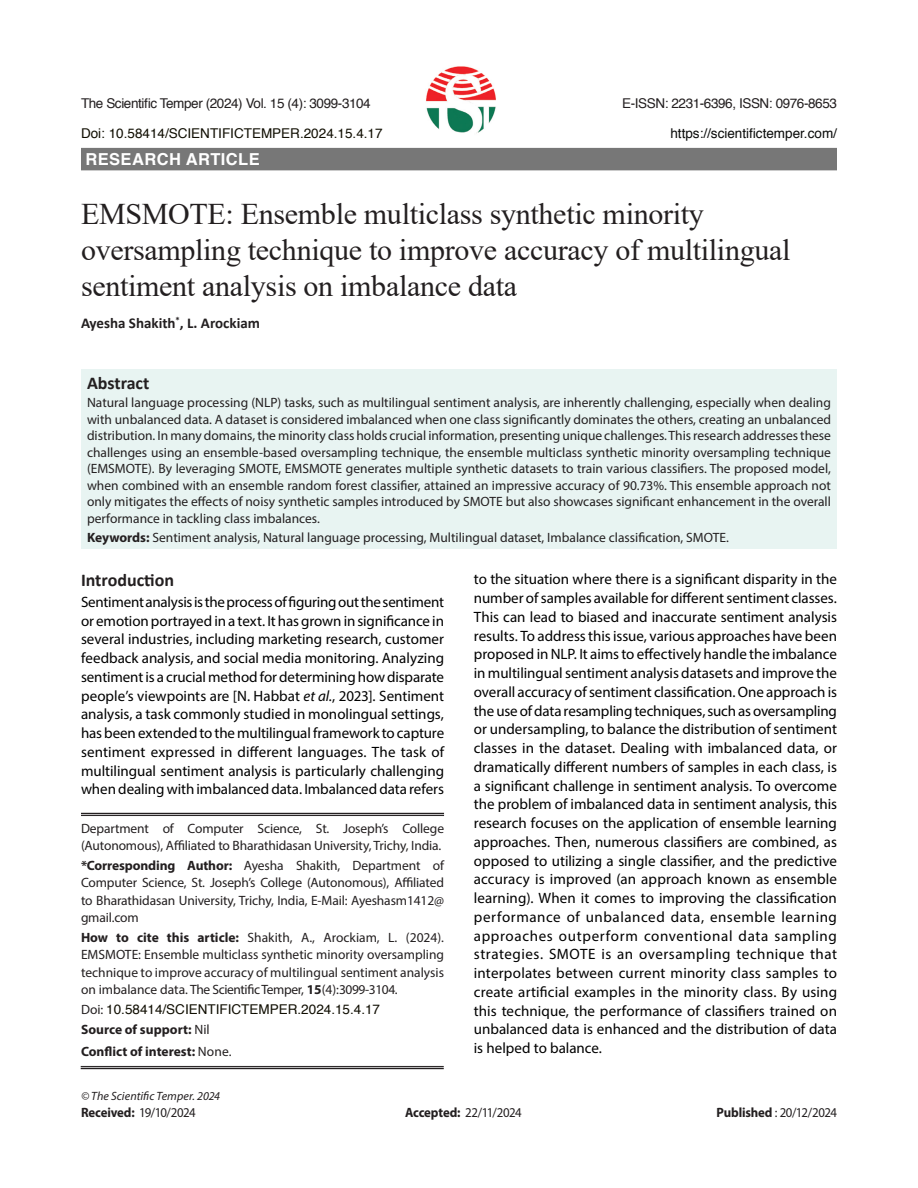
<style>
.page{position:relative;width:918px;height:1188px;background:#fff}
.page>*{position:absolute;margin:0;border:0;box-sizing:border-box;transform-origin:0 0}
.article_head{font:30px/36px "Times New Roman";letter-spacing:-.01em;color:#231f20}
.Sub-Head-1{font:700 18px "Calibri";color:#231f20}
.Subject{font:700 16.5px "Helvetica";letter-spacing:.025em;color:#fff}
.Body_flush{font:15px/18.8px "Myriad Pro";letter-spacing:-.005em;color:#000;text-align:justify}
.author{font:700 15px "Calibri";color:#231f20}
.Abstract{font:13.5px/16.5px "Myriad Pro";color:#231f20;text-align:justify}
.affiliation{font:13.5px/17.2px "Myriad Pro";letter-spacing:-.01em;color:#231f20;text-align:justify}
.Running_Head{font:13.5px "Helvetica";letter-spacing:-.03em;color:#231f20}
.ref{font:13.5px "Myriad Pro";letter-spacing:-.04em;color:#231f20;scale:.95 1}
.affiliation-2{font:700 13.5px "Myriad Pro";color:#231f20}
.affiliation-3{font:13.5px "Helvetica";color:#100e02}
.Running_Head-2{font:13.5px "Helvetica";color:#100e02}
.Running_Head-3{font:13.5px "Helvetica";color:#0a0b0a}
.Bottom_1st_page{font:italic 12px "Myriad Pro";letter-spacing:.005em;color:#231f20}
.s1{font-weight:700}
.s2{font-style:italic}
.s3{font-family:"Myriad Pro";color:#231f20}
.s4{font-weight:400}
</style>
<div class="page">
<div style="left:81px;top:369px;width:756px;height:179px;background:#e8f4f2"></div>
<div style="left:81px;top:148px;width:756px;height:22px;background:#777"></div>
<hr style="left:81px;top:813px;width:363px;height:1px;background:#231f20">
<hr style="left:81px;top:815px;width:363px;height:1px;background:#231f20">
<hr style="left:81px;top:1066px;width:363px;height:1px;background:#231f20">
<hr style="left:81px;top:1068px;width:363px;height:1px;background:#231f20">
<img style="left:426px;top:66px;width:70px;height:68px">
<p class="Running_Head" style="left:81px;top:92px;width:291px">The Scientific Temper (2024) Vol. 15 (4): 3099-3104</p>
<p class="Running_Head" style="left:622px;top:92px;width:216px">E-ISSN: 2231-6396, ISSN: 0976-8653</p>
<p class="Running_Head-2" style="left:81px;top:122px;width:303px">Doi: 10.58414/SCIENTIFICTEMPER.2024.15.4.17</p>
<p class="Running_Head-3" style="left:670px;top:122px;width:168px">https://scientifictemper.com/</p>
<p class="Subject" style="left:86px;top:146px;width:176px">RESEARCH ARTICLE</p>
<p class="article_head" style="left:81px;top:195px;width:711px">EMSMOTE: Ensemble multiclass synthetic minority oversampling technique to improve accuracy of multilingual sentiment analysis on imbalance data</p>
<p class="author" style="left:81px;top:312px;width:181px">Ayesha Shakith<sup>*</sup>, L. Arockiam</p>
<p class="Sub-Head-1" style="left:87px;top:370px;width:64px">Abstract</p>
<p class="Abstract" style="left:87px;top:394px;width:746px">Natural language processing (NLP) tasks, such as multilingual sentiment analysis, are inherently challenging, especially when dealing with unbalanced data. A dataset is considered imbalanced when one class significantly dominates the others, creating an unbalanced distribution. In many domains, the minority class holds crucial information, presenting unique challenges. This research addresses these challenges using an ensemble-based oversampling technique, the ensemble multiclass synthetic minority oversampling technique (EMSMOTE). By leveraging SMOTE, EMSMOTE generates multiple synthetic datasets to train various classifiers. The proposed model, when combined with an ensemble random forest classifier, attained an impressive accuracy of 90.73%. This ensemble approach not only mitigates the effects of noisy synthetic samples introduced by SMOTE but also showcases significant enhancement in the overall performance in tackling class imbalances.</p>
<p class="Abstract" style="left:87px;top:529px;width:643px"><span class="s1">Keywords:</span> Sentiment analysis, Natural language processing, Multilingual dataset, Imbalance classification, SMOTE.</p>
<p class="Sub-Head-1" style="left:81px;top:567px;width:95px">Introduction</p>
<p class="Body_flush" style="left:81px;top:592px;width:365px">Sentiment analysis is the process of figuring out the sentiment or emotion portrayed in a text. It has grown in significance in several industries, including marketing research, customer feedback analysis, and social media monitoring. Analyzing sentiment is a crucial method for determining how disparate people’s viewpoints are [N. Habbat <span class="s2">et al.</span>, 2023]. Sentiment analysis, a task commonly studied in monolingual settings, has been extended to the multilingual framework to capture sentiment expressed in different languages. The task of multilingual sentiment analysis is particularly challenging when dealing with imbalanced data. Imbalanced data refers</p>
<p class="affiliation" style="left:81px;top:819px;width:365px">Department of Computer Science, St. Joseph’s College (Autonomous), Affiliated to Bharathidasan University, Trichy, India.</p>
<p class="affiliation" style="left:81px;top:857px;width:365px"><span class="s1">*Corresponding Author:</span> Ayesha Shakith, Department of Computer Science, St. Joseph’s College (Autonomous), Affiliated to Bharathidasan University, Trichy, India, E-Mail: Ayeshasm1412@ gmail.com</p>
<p class="affiliation" style="left:81px;top:929px;width:365px"><span class="s1">How to cite this article:</span> Shakith, A., Arockiam, L. (2024).<br>EMSMOTE: Ensemble multiclass synthetic minority oversampling technique to improve accuracy of multilingual sentiment analysis on imbalance data. The Scientific Temper, <span class="s1">15</span>(4):3099-3104.</p>
<p class="affiliation-3" style="left:81px;top:999px;width:301px"><span class="s3">Doi:</span> 10.58414/SCIENTIFICTEMPER.2024.15.4.17</p>
<p class="affiliation-2" style="left:81px;top:1021px;width:130px">Source of support: <span class="s4">Nil</span></p>
<p class="affiliation-2" style="left:81px;top:1043px;width:152px">Conflict of interest: <span class="s4">None.</span></p>
<p class="Body_flush" style="left:474px;top:570px;width:365px">to the situation where there is a significant disparity in the number of samples available for different sentiment classes.<br>This can lead to biased and inaccurate sentiment analysis results. To address this issue, various approaches have been proposed in NLP. It aims to effectively handle the imbalance in multilingual sentiment analysis datasets and improve the overall accuracy of sentiment classification. One approach is the use of data resampling techniques, such as oversampling or undersampling, to balance the distribution of sentiment classes in the dataset. Dealing with imbalanced data, or dramatically different numbers of samples in each class, is a significant challenge in sentiment analysis. To overcome the problem of imbalanced data in sentiment analysis, this research focuses on the application of ensemble learning approaches. Then, numerous classifiers are combined, as opposed to utilizing a single classifier, and the predictive accuracy is improved (an approach known as ensemble learning). When it comes to improving the classification performance of unbalanced data, ensemble learning approaches outperform conventional data sampling strategies. SMOTE is an oversampling technique that interpolates between current minority class samples to create artificial examples in the minority class. By using this technique, the performance of classifiers trained on unbalanced data is enhanced and the distribution of data is helped to balance.</p>
<p class="Bottom_1st_page" style="left:81px;top:1089px;width:141px">© The Scientific Temper. 2024</p>
<p class="ref" style="left:81px;top:1104px;width:122px"><span class="s1">Received:</span> 19/10/2024</p>
<p class="ref" style="left:405px;top:1104px;width:124px"><span class="s1">Accepted:</span> 22/11/2024</p>
<p class="ref" style="left:717px;top:1104px;width:128px"><span class="s1">Published</span> : 20/12/2024</p>
</div>
